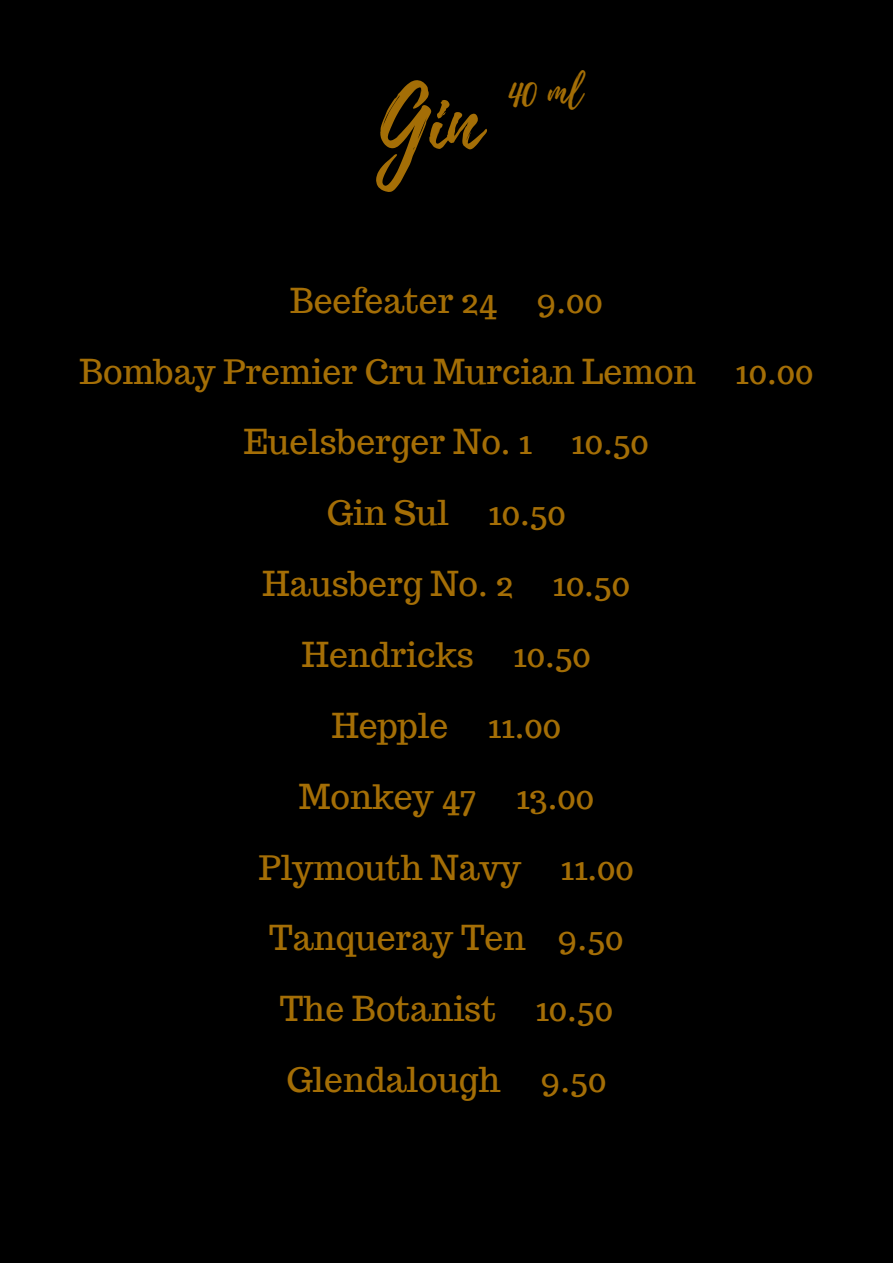
<style>
.page{position:relative;width:893px;height:1264px;background:#fff}
.page>*{position:absolute;margin:0;border:0;box-sizing:border-box;transform-origin:0 0}
.t1{font:95.55px "Playlist Script";color:#a46e06}
.t2{font:38.55px "Playlist Script";color:#a46e06}
.t3{font:33.6px/70.8px "Trocchi";color:#a46e06;text-align:center}
</style>
<div class="page">
<div style="left:0;top:0;width:892px;height:1262px;background:#000"></div>
<h1 class="t1" style="left:376px;top:55px;width:105px">Gin</h1>
<p class="t2" style="left:507px;top:64px;width:76px">40 ml</p>
<p class="t3" style="left:79px;top:265px;width:735px">Beefeater 24 9.00<br>Bombay Premier Cru Murcian Lemon 10.00<br>Euelsberger No. 1 10.50<br>Gin Sul 10.50<br>Hausberg No. 2 10.50<br>Hendricks 10.50<br>Hepple 11.00<br>Monkey 47 13.00<br>Plymouth Navy 11.00<br>Tanqueray Ten 9.50<br>The Botanist 10.50<br>Glendalough 9.50</p>
</div>
